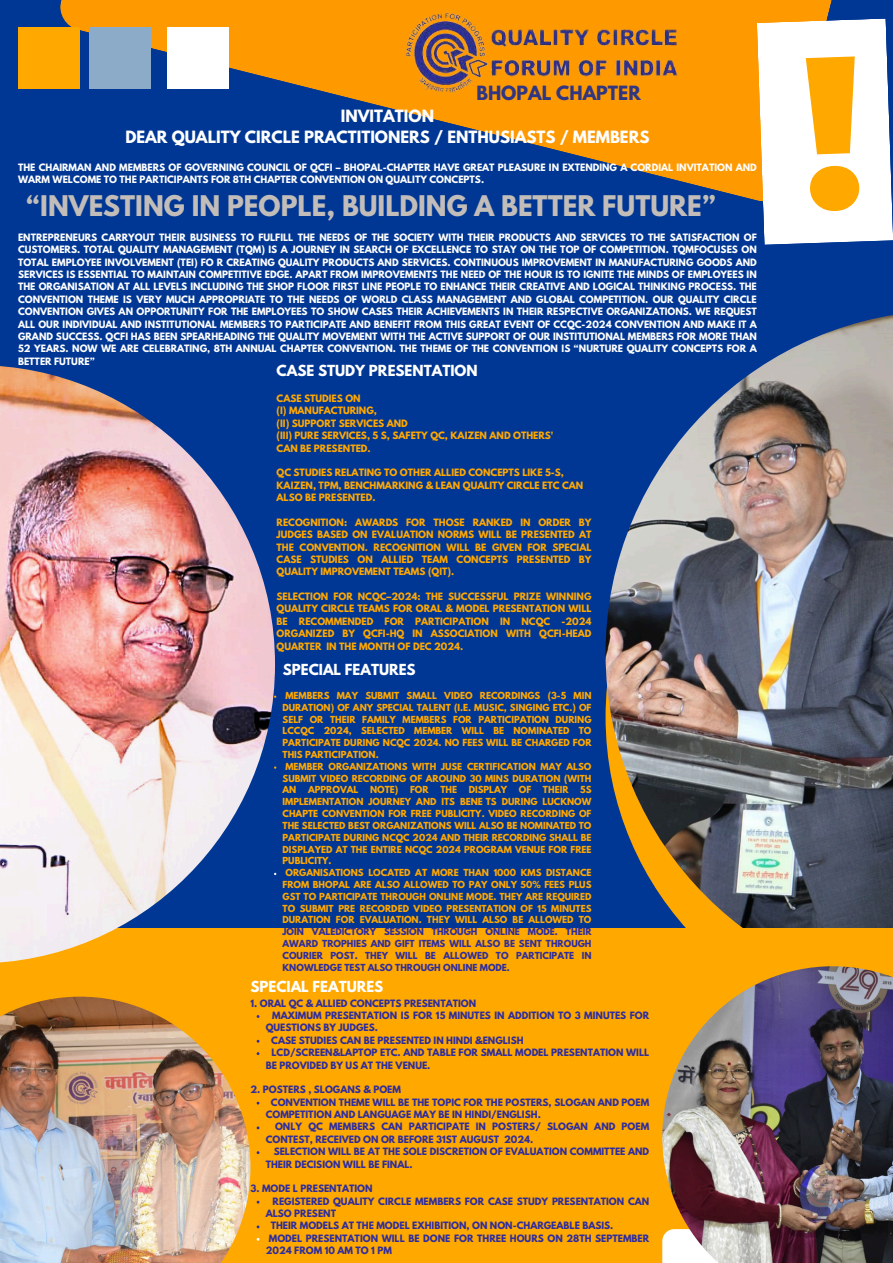
<style>
.page{position:relative;width:893px;height:1263px;background:#003794}
.page>*{position:absolute;margin:0;border:0;box-sizing:border-box;transform-origin:0 0}
.t1{font:700 25.2px "League Spartan";color:#c2bdb9}
.t2{font:700 17.4px "League Spartan";color:#303681}
.t3{font:700 15px/20.9px "League Spartan";color:#fefefe;text-align:center}
.t4{font:700 13.58px "League Spartan";color:#fff}
.t5{font:700 13.5px "League Spartan";color:#fff}
.t6{font:700 9px/12.4px "League Spartan";color:#fefefe}
.t7{font:700 9px/12.4px "League Spartan";color:#2f2d9e}
.t8{font:700 9px/12.4px "League Spartan";color:#ffa800}
.t9{font:700 8.62px/11.9px "League Spartan";color:#ffa800;text-align:justify}
.s1{color:#2f2d9e}
</style>
<div class="page">
<svg style="left:60px;top:0;width:772px;height:201px"></svg>
<div style="left:167px;top:27px;width:62px;height:62px;background:#fff"></div>
<div style="left:18px;top:27px;width:62px;height:62px;background:#ffa800"></div>
<div style="left:89px;top:27px;width:62px;height:62px;background:#8cabc8"></div>
<img style="left:605px;top:315px;width:288px;height:613px">
<img style="left:402px;top:0;width:287px;height:106px">
<div style="left:0;top:928px;width:893px;height:335px;background:#ffa800"></div>
<img style="left:0;top:366px;width:275px;height:597px">
<img style="left:0;top:997px;width:250px;height:266px">
<img style="left:662px;top:966px;width:231px;height:297px">
<svg style="left:757px;top:18px;width:136px;height:227px;background:#f1f1f2"></svg>
<p class="t2" style="left:476px;top:84px;width:166px">BHOPAL CHAPTER</p>
<h4 class="t3" style="left:125px;top:108px;width:525px">INVITATION<br>DEAR QUALITY CIRCLE PRACTITIONERS / ENTHUSIASTS / MEMBERS</h4>
<h4 class="t6" style="left:18px;top:162px;width:740px">THE CHAIRMAN AND MEMBERS OF GOVERNING COUNCIL OF QCFI – BHOPAL-CHAPTER HAVE GREAT PLEASURE IN EXTENDING A CORDIAL INVITATION AND<br>WARM WELCOME TO THE PARTICIPANTS FOR 8TH CHAPTER CONVENTION ON QUALITY CONCEPTS.</h4>
<p class="t1" style="left:27px;top:194px;width:690px">“INVESTING IN PEOPLE, BUILDING A BETTER FUTURE”</p>
<h4 class="t6" style="left:18px;top:232px;width:740px;text-align:justify">ENTREPRENEURS CARRYOUT THEIR BUSINESS TO FULFILL THE NEEDS OF THE SOCIETY WITH THEIR PRODUCTS AND SERVICES TO THE SATISFACTION OF CUSTOMERS. TOTAL QUALITY MANAGEMENT (TQM) IS A JOURNEY IN SEARCH OF EXCELLENCE TO STAY ON THE TOP OF COMPETITION. TQMFOCUSES ON TOTAL EMPLOYEE INVOLVEMENT (TEI) FO R CREATING QUALITY PRODUCTS AND SERVICES. CONTINUOUS IMPROVEMENT IN MANUFACTURING GOODS AND SERVICES IS ESSENTIAL TO MAINTAIN COMPETITIVE EDGE. APART FROM IMPROVEMENTS THE NEED OF THE HOUR IS TO IGNITE THE MINDS OF EMPLOYEES IN THE ORGANISATION AT ALL LEVELS INCLUDING THE SHOP FLOOR FIRST LINE PEOPLE TO ENHANCE THEIR CREATIVE AND LOGICAL THINKING PROCESS. THE CONVENTION THEME IS VERY MUCH APPROPRIATE TO THE NEEDS OF WORLD CLASS MANAGEMENT AND GLOBAL COMPETITION. OUR QUALITY CIRCLE CONVENTION GIVES AN OPPORTUNITY FOR THE EMPLOYEES TO SHOW CASES THEIR ACHIEVEMENTS IN THEIR RESPECTIVE ORGANIZATIONS. WE REQUEST ALL OUR INDIVIDUAL AND INSTITUTIONAL MEMBERS TO PARTICIPATE AND BENEFIT FROM THIS GREAT EVENT OF CCQC-2024 CONVENTION AND MAKE IT A GRAND SUCCESS. QCFI HAS BEEN SPEARHEADING THE QUALITY MOVEMENT WITH THE ACTIVE SUPPORT OF OUR INSTITUTIONAL MEMBERS FOR MORE THAN 52 YEARS. NOW WE ARE CELEBRATING, 8TH ANNUAL CHAPTER CONVENTION. THE THEME OF THE CONVENTION IS “NURTURE QUALITY CONCEPTS FOR A BETTER FUTURE”</h4>
<h3 class="t4" style="left:276px;top:364px;width:203px">CASE STUDY PRESENTATION</h3>
<h3 class="t8" style="left:276px;top:393px;width:278px">CASE STUDIES ON<br>(I) MANUFACTURING,<br>(II) SUPPORT SERVICES AND<br>(III) PURE SERVICES, 5 S, SAFETY QC, KAIZEN AND OTHERS'<br>CAN BE PRESENTED.</h3>
<p class="t8" style="left:276px;top:468px;width:308px">QC STUDIES RELATING TO OTHER ALLIED CONCEPTS LIKE 5-S,<br>KAIZEN, TPM, BENCHMARKING &amp; LEAN QUALITY CIRCLE ETC CAN<br>ALSO BE PRESENTED.</p>
<p class="t8" style="left:276px;top:517px;width:316px;text-align:justify">RECOGNITION: AWARDS FOR THOSE RANKED IN ORDER BY JUDGES BASED ON EVALUATION NORMS WILL BE PRESENTED AT THE CONVENTION. RECOGNITION WILL BE GIVEN FOR SPECIAL CASE STUDIES ON ALLIED TEAM CONCEPTS PRESENTED BY QUALITY IMPROVEMENT TEAMS (QIT).</p>
<p class="t8" style="left:276px;top:591px;width:316px;text-align:justify">SELECTION FOR NCQC–2024: THE SUCCESSFUL PRIZE WINNING QUALITY CIRCLE TEAMS FOR ORAL &amp; MODEL PRESENTATION WILL BE RECOMMENDED FOR PARTICIPATION IN NCQC -2024<br>ORGANIZED BY QCFI-HQ IN ASSOCIATION WITH QCFI-HEAD QUARTER IN THE MONTH OF DEC 2024.</p>
<p class="t5" style="left:283px;top:663px;width:134px">SPECIAL FEATURES</p>
<h4 class="t9" style="left:282px;top:691px;width:310px;text-indent:3px">MEMBERS MAY SUBMIT SMALL VIDEO RECORDINGS (3-5 MIN DURATION) OF ANY SPECIAL TALENT (I.E. MUSIC, SINGING ETC.) OF SELF OR THEIR FAMILY MEMBERS FOR PARTICIPATION DURING LCCQC 2024, SELECTED MEMBER WILL BE NOMINATED TO PARTICIPATE DURING NCQC 2024. NO FEES WILL BE CHARGED FOR THIS PARTICIPATION.</h4>
<h1 class="t9" style="left:282px;top:761px;width:310px;text-indent:3px">MEMBER ORGANIZATIONS WITH JUSE CERTIFICATION MAY ALSO SUBMIT VIDEO RECORDING OF AROUND 30 MINS DURATION (WITH AN</h1>
<h1 class="t9" style="left:308px;top:785px;width:52px">APPROVAL</h1>
<h1 class="t9" style="left:370px;top:785px;width:30px">NOTE)</h1>
<h1 class="t9" style="left:410px;top:785px;width:20px">FOR</h1>
<h1 class="t9" style="left:440px;top:785px;width:18px">THE</h1>
<h1 class="t9" style="left:469px;top:785px;width:40px">DISPLAY</h1>
<h1 class="t9" style="left:519px;top:785px;width:14px">OF</h1>
<h1 class="t9" style="left:543px;top:785px;width:27px">THEIR</h1>
<h1 class="t9" style="left:282px;top:785px;width:310px;text-indent:298px">5S IMPLEMENTATION JOURNEY AND ITS BENE TS DURING LUCKNOW CHAPTE CONVENTION FOR FREE PUBLICITY. VIDEO RECORDING OF THE SELECTED BEST ORGANIZATIONS WILL ALSO BE NOMINATED TO PARTICIPATE DURING NCQC 2024 AND THEIR RECORDING SHALL BE DISPLAYED AT THE ENTIRE NCQC 2024 PROGRAM VENUE FOR FREE PUBLICITY.</h1>
<p class="t9" style="left:282px;top:868px;width:310px;text-indent:3px">ORGANISATIONS LOCATED AT MORE THAN 1000 KMS DISTANCE FROM BHOPAL ARE ALSO ALLOWED TO PAY ONLY 50% FEES PLUS GST TO PARTICIPATE THROUGH ONLINE MODE. THEY ARE REQUIRED TO SUBMIT PRE RECORDED VIDEO PRESENTATION OF 15 MINUTES DURATION FOR EVALUATION. THEY WILL ALSO BE ALLOWED TO <span class="s1">JOIN VALEDICTORY SESSION THROUGH ONLINE MODE. THEIR AWARD TROPHIES AND GIFT ITEMS WILL ALSO BE SENT THROUGH COURIER POST. THEY WILL BE ALLOWED TO PARTICIPATE IN KNOWLEDGE TEST ALSO THROUGH ONLINE MODE.</span></p>
<p class="t5" style="left:250px;top:980px;width:134px">SPECIAL FEATURES</p>
<p class="t7" style="left:250px;top:998px;width:227px">1. ORAL QC &amp; ALLIED CONCEPTS PRESENTATION</p>
<h4 class="t7" style="left:266px;top:1010px;width:385px;text-indent:7px">MAXIMUM PRESENTATION IS FOR 15 MINUTES IN ADDITION TO 3 MINUTES FOR<br>QUESTIONS BY JUDGES.</h4>
<p class="t7" style="left:271px;top:1035px;width:254px">CASE STUDIES CAN BE PRESENTED IN HINDI &amp;ENGLISH</p>
<p class="t7" style="left:266px;top:1047px;width:385px;text-indent:6px">LCD/SCREEN&amp;LAPTOP ETC. AND TABLE FOR SMALL MODEL PRESENTATION WILL<br>BE PROVIDED BY US AT THE VENUE.</p>
<p class="t7" style="left:250px;top:1084px;width:152px">2. POSTERS , SLOGANS &amp; POEM</p>
<h4 class="t7" style="left:266px;top:1097px;width:385px;text-indent:5px">CONVENTION THEME WILL BE THE TOPIC FOR THE POSTERS, SLOGAN AND POEM<br>COMPETITION AND LANGUAGE MAY BE IN HINDI/ENGLISH.</h4>
<p class="t7" style="left:266px;top:1122px;width:385px;text-indent:9px">ONLY QC MEMBERS CAN PARTICIPATE IN POSTERS/ SLOGAN AND POEM<br>CONTEST, RECEIVED ON OR BEFORE 31ST AUGUST 2024.</p>
<p class="t7" style="left:266px;top:1146px;width:385px;text-indent:8px">SELECTION WILL BE AT THE SOLE DISCRETION OF EVALUATION COMMITTEE AND<br>THEIR DECISION WILL BE FINAL.</p>
<p class="t7" style="left:250px;top:1183px;width:124px">3. MODE L PRESENTATION</p>
<h4 class="t7" style="left:266px;top:1196px;width:385px;text-indent:7px">REGISTERED QUALITY CIRCLE MEMBERS FOR CASE STUDY PRESENTATION CAN<br>ALSO PRESENT</h4>
<p class="t7" style="left:271px;top:1221px;width:344px">THEIR MODELS AT THE MODEL EXHIBITION, ON NON-CHARGEABLE BASIS.</p>
<p class="t7" style="left:266px;top:1233px;width:385px;text-indent:3px">MODEL PRESENTATION WILL BE DONE FOR THREE HOURS ON 28TH SEPTEMBER<br>2024 FROM 10 AM TO 1 PM</p>
</div>
